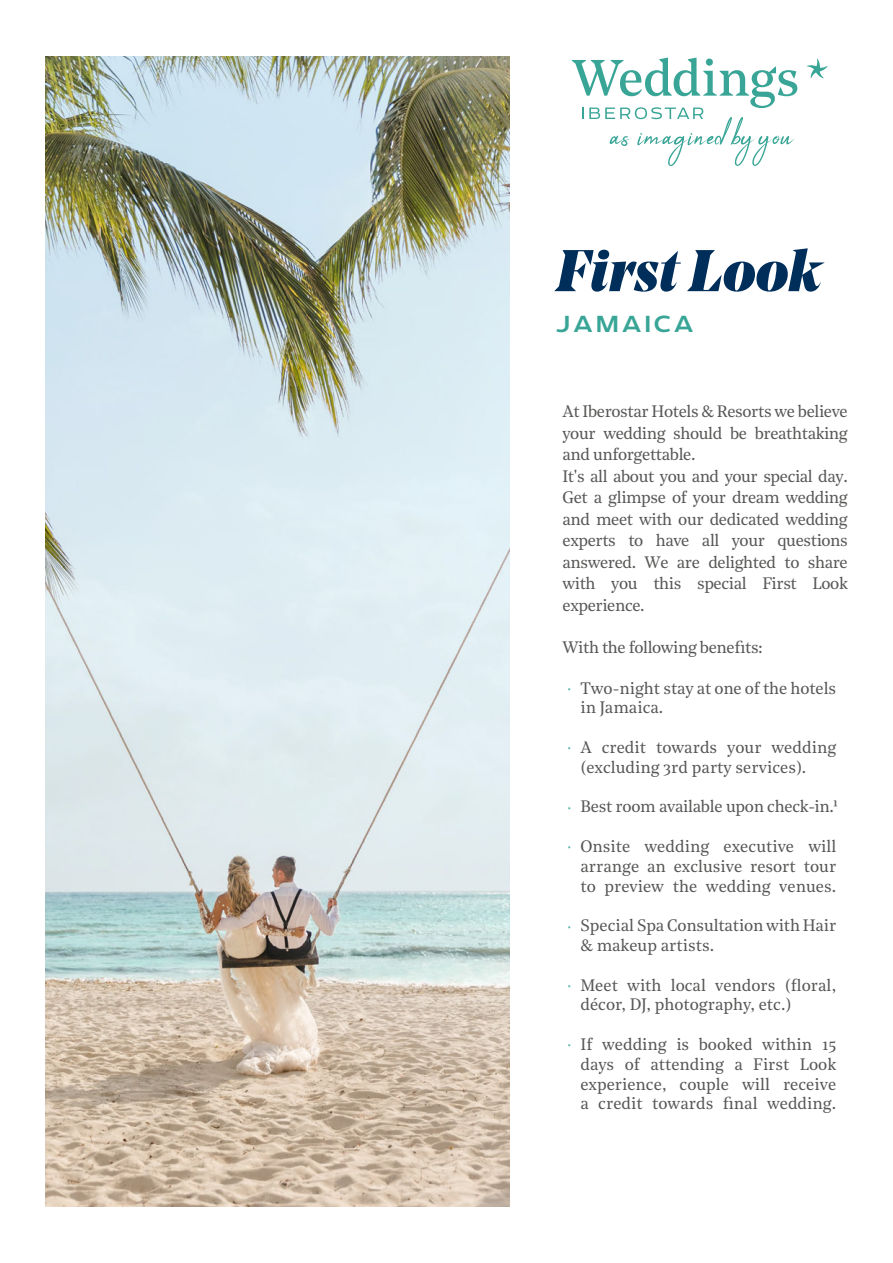
<style>
.page{position:relative;width:893px;height:1263px;background:#fff}
.page>*{position:absolute;margin:0;border:0;box-sizing:border-box;transform-origin:0 0}
.t1{font:italic 900 58.5px "Noe Display";color:#002e5a}
.t2{font:500 27px "Echoes Sans";letter-spacing:.1em;color:#38a596}
.t3{font:700 18px/39.6px "Myriad Pro";color:#65baaf}
.t4{font:16.5px/21.5px "Noe Text";letter-spacing:-.015em;color:#575756}
</style>
<div class="page">
<img style="left:45px;top:57px;width:464px;height:1149px">
<svg style="left:807px;top:59px;width:21px;height:19px"></svg>
<svg style="left:572px;top:58px;width:225px;height:108px"></svg>
<h1 class="t1" style="left:556px;top:232px;width:266px">First Look</h1>
<h2 class="t2" style="left:556px;top:309px;width:139px">JAMAICA</h2>
<p class="t4" style="left:562px;top:400px;width:287px">At Iberostar Hotels &amp; Resorts we believe your wedding should be breathtaking and unforgettable.<br>It's all about you and your special day.<br>Get a glimpse of your dream wedding and meet with our dedicated wedding experts to have all your questions answered. We are delighted to share with you this special First Look experience.</p>
<p class="t4" style="left:562px;top:636px;width:202px">With the following benefits:</p>
<p class="t4" style="left:580px;top:677px;width:257px;line-height:19.8px">Two-night stay at one of the hotels in Jamaica.</p>
<p class="t4" style="left:580px;top:736px;width:257px;line-height:19.8px">A credit towards your wedding (excluding 3rd party services).</p>
<p class="t4" style="left:580px;top:795px;width:259px">Best room available upon check-in.¹</p>
<p class="t4" style="left:580px;top:835px;width:257px;line-height:19.8px;text-align:justify">Onsite wedding executive will arrange an exclusive resort tour to preview the wedding venues.</p>
<p class="t4" style="left:580px;top:914px;width:257px;line-height:19.8px">Special Spa Consultation with Hair &amp; makeup artists.</p>
<p class="t4" style="left:580px;top:974px;width:257px;line-height:19.8px">Meet with local vendors (floral, décor, DJ, photography, etc.)</p>
<p class="t4" style="left:580px;top:1033px;width:257px;line-height:19.8px;text-align:justify">If wedding is booked within 15 days of attending a First Look experience, couple will receive a credit towards final wedding.</p>
<p class="t3" style="left:568px;top:668px;width:5px">·</p>
<p class="t3" style="left:568px;top:727px;width:5px">·</p>
<p class="t3" style="left:568px;top:786px;width:5px">· ·</p>
<p class="t3" style="left:568px;top:905px;width:5px">·</p>
<p class="t3" style="left:568px;top:965px;width:5px">·</p>
<p class="t3" style="left:568px;top:1024px;width:5px">·</p>
</div>
